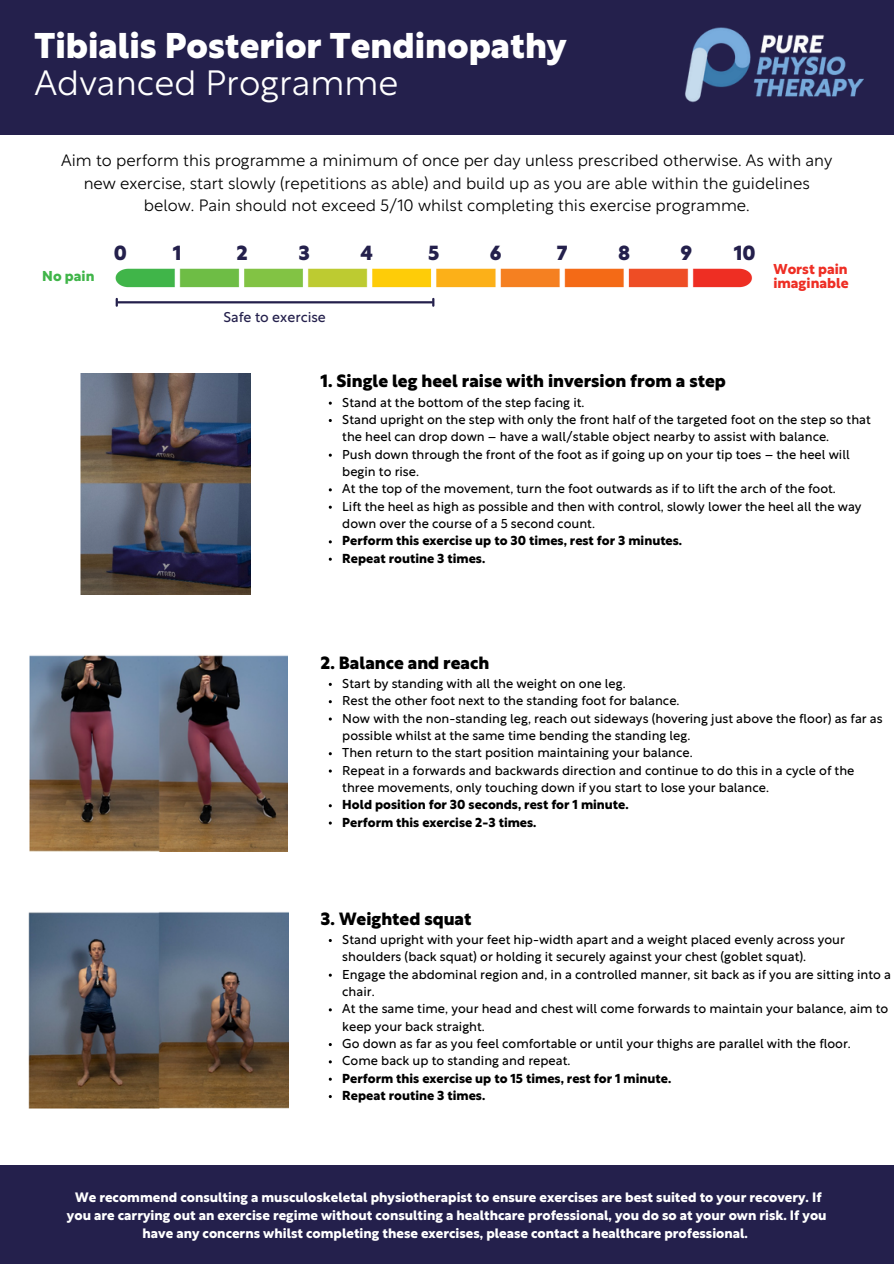
<style>
.page{position:relative;width:894px;height:1264px;background:#fff}
.page>*{position:absolute;margin:0;border:0;box-sizing:border-box;transform-origin:0 0}
.t1{font:800 34.95px/36.8px "Rustica";color:#fff}
.t2{font:800 19.95px "Rustica";color:#24204c}
.t3{font:800 17.4px "Rustica";color:#000}
.t4{font:300 16.35px/22.5px "Rustica";color:#000;text-align:center}
.t5{font:700 14.1px/14.7px "Rustica";color:#ee2e24}
.t6{font:14.1px "Rustica";color:#24204c}
.t7{font:700 14.1px "Rustica";color:#40b549}
.t8{font:700 13.35px/17.9px "Rustica";color:#fff;text-align:center}
.t9{font:12.75px/17.4px "Rustica";color:#000}
.t10{font:700 12.75px "Rustica";color:#000}
.s1{font-weight:300}
</style>
<div class="page">
<div style="left:0;top:0;width:893px;height:134px;background:#24204c"></div>
<img style="left:685px;top:27px;width:179px;height:76px">
<div style="left:0;top:1165px;width:893px;height:98px;background:#24204c"></div>
<img style="left:115px;top:268px;width:637px;height:19px">
<hr style="left:117px;top:301px;width:315px;height:2px;background:#24204c">
<svg style="left:116px;top:299px;width:2px;height:7px"></svg>
<svg style="left:432px;top:299px;width:2px;height:7px"></svg>
<img style="left:29px;top:655px;width:258px;height:197px">
<img style="left:28px;top:912px;width:260px;height:196px">
<img style="left:81px;top:374px;width:170px;height:220px">
<svg style="left:328px;top:401px;width:4px;height:4px"></svg>
<h1 class="t1" style="left:35px;top:30px;width:533px">Tibialis Posterior Tendinopathy<br><span class="s1">Advanced Programme</span></h1>
<h5 class="t4" style="left:61px;top:151px;width:772px">Aim to perform this programme a minimum of once per day unless prescribed otherwise. As with any new exercise, start slowly (repetitions as able) and build up as you are able within the guidelines below. Pain should not exceed 5/10 whilst completing this exercise programme.</h5>
<h2 class="t2" style="left:114px;top:246px;width:15px">0</h2>
<h2 class="t2" style="left:173px;top:246px;width:10px">1</h2>
<h2 class="t2" style="left:236px;top:246px;width:13px">2</h2>
<h2 class="t2" style="left:298px;top:246px;width:13px">3</h2>
<h2 class="t2" style="left:360px;top:246px;width:14px">4</h2>
<h2 class="t2" style="left:428px;top:246px;width:13px">5</h2>
<h2 class="t2" style="left:489px;top:246px;width:13px">6</h2>
<h2 class="t2" style="left:556px;top:246px;width:12px">7</h2>
<h2 class="t2" style="left:617px;top:246px;width:14px">8</h2>
<h2 class="t2" style="left:680px;top:246px;width:13px">9</h2>
<h2 class="t2" style="left:733px;top:246px;width:23px">10</h2>
<p class="t7" style="left:42px;top:271px;width:54px">No pain</p>
<h5 class="t5" style="left:773px;top:262px;width:77px">Worst pain imaginable</h5>
<p class="t6" style="left:223px;top:312px;width:104px">Safe to exercise</p>
<p class="t3" style="left:320px;top:375px;width:406px">1. Single leg heel raise with inversion from a step</p>
<p class="t9" style="left:342px;top:395px;width:243px">Stand at the bottom of the step facing it.</p>
<p class="t9" style="left:342px;top:412px;width:530px">Stand upright on the step with only the front half of the targeted foot on the step so that the heel can drop down – have a wall/stable object nearby to assist with balance.</p>
<p class="t9" style="left:342px;top:447px;width:509px">Push down through the front of the foot as if going up on your tip toes – the heel will begin to rise.</p>
<p class="t9" style="left:342px;top:481px;width:495px">At the top of the movement, turn the foot outwards as if to lift the arch of the foot.</p>
<p class="t9" style="left:342px;top:499px;width:520px">Lift the heel as high as possible and then with control, slowly lower the heel all the way down over the course of a 5 second count.</p>
<p class="t10" style="left:342px;top:536px;width:341px">Perform this exercise up to 30 times, rest for 3 minutes.</p>
<h3 class="t10" style="left:342px;top:553px;width:144px">Repeat routine 3 times.</h3>
<p class="t3" style="left:320px;top:656px;width:170px">2. Balance and reach</p>
<p class="t9" style="left:342px;top:676px;width:285px">Start by standing with all the weight on one leg.</p>
<p class="t9" style="left:342px;top:693px;width:338px">Rest the other foot next to the standing foot for balance.</p>
<p class="t9" style="left:342px;top:710px;width:541px">Now with the non-standing leg, reach out sideways (hovering just above the floor) as far as possible whilst at the same time bending the standing leg.</p>
<p class="t9" style="left:342px;top:745px;width:352px">Then return to the start position maintaining your balance.</p>
<p class="t9" style="left:342px;top:762px;width:513px">Repeat in a forwards and backwards direction and continue to do this in a cycle of the three movements, only touching down if you start to lose your balance.</p>
<p class="t10" style="left:342px;top:800px;width:288px">Hold position for 30 seconds, rest for 1 minute.</p>
<h5 class="t10" style="left:342px;top:817px;width:196px">Perform this exercise 2-3 times.</h5>
<p class="t3" style="left:320px;top:912px;width:152px">3. Weighted squat</p>
<p class="t9" style="left:342px;top:932px;width:504px">Stand upright with your feet hip-width apart and a weight placed evenly across your shoulders (back squat) or holding it securely against your chest (goblet squat).</p>
<p class="t9" style="left:342px;top:966px;width:550px">Engage the abdominal region and, in a controlled manner, sit back as if you are sitting into a chair.</p>
<p class="t9" style="left:342px;top:1001px;width:547px">At the same time, your head and chest will come forwards to maintain your balance, aim to keep your back straight.</p>
<p class="t9" style="left:342px;top:1036px;width:510px">Go down as far as you feel comfortable or until your thighs are parallel with the floor.</p>
<p class="t9" style="left:342px;top:1053px;width:229px">Come back up to standing and repeat.</p>
<h3 class="t10" style="left:342px;top:1073px;width:330px">Perform this exercise up to 15 times, rest for 1 minute.</h3>
<p class="t10" style="left:342px;top:1090px;width:144px">Repeat routine 3 times.</p>
<p class="t8" style="left:67px;top:1189px;width:761px">We recommend consulting a musculoskeletal physiotherapist to ensure exercises are best suited to your recovery. If you are carrying out an exercise regime without consulting a healthcare professional, you do so at your own risk. If you have any concerns whilst completing these exercises, please contact a healthcare professional.</p>
</div>
